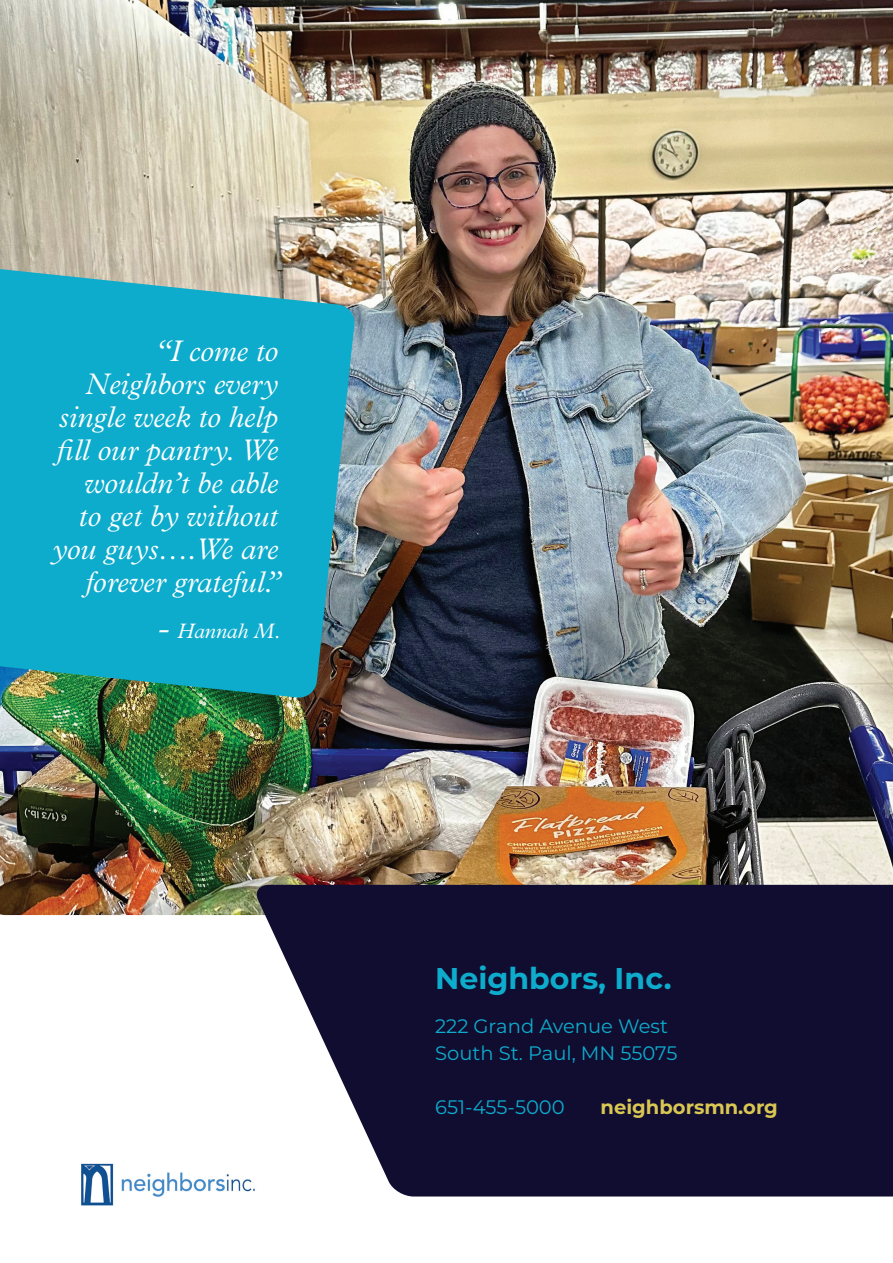
<style>
.page{position:relative;width:893px;height:1263px;background:#fff}
.page>*{position:absolute;margin:0;border:0;box-sizing:border-box;transform-origin:0 0}
.t1{font:italic 300 30px/33px "Plantin MT Pro";color:#fff;text-align:right}
.t2{font:700 30px "Montserrat";color:#0eaccc}
.t3{font:italic 300 21px "Plantin MT Pro";color:#fff}
.t4{font:19.5px/27px "Montserrat";color:#0eaccc}
.t5{font:700 19.5px "Montserrat";color:#dac652}
.s1{font-size:30px}
</style>
<div class="page">
<img style="left:0;top:0;width:893px;height:915px">
<svg style="left:0;top:239px;width:355px;height:459px;background:#27a9c0"></svg>
<svg style="left:254px;top:885px;width:639px;height:311px;background:#292646"></svg>
<img style="left:81px;top:1161px;width:183px;height:45px">
<p class="t1" style="left:52px;top:335px;width:230px">“I come to<br>Neighbors every single week to help fill our pantry. We wouldn’t be able<br>to get by without you guys….We are forever grateful.”</p>
<p class="t3" style="left:158px;top:620px;width:124px"><span class="s1">-</span> Hannah M.</p>
<p class="t2" style="left:435px;top:957px;width:238px">Neighbors, Inc.</p>
<p class="t4" style="left:435px;top:1012px;width:244px">222 Grand Avenue West<br>South St. Paul, MN 55075</p>
<p class="t4" style="left:435px;top:1093px;width:131px">651-455-5000</p>
<p class="t5" style="left:600px;top:1093px;width:179px">neighborsmn.org</p>
</div>
